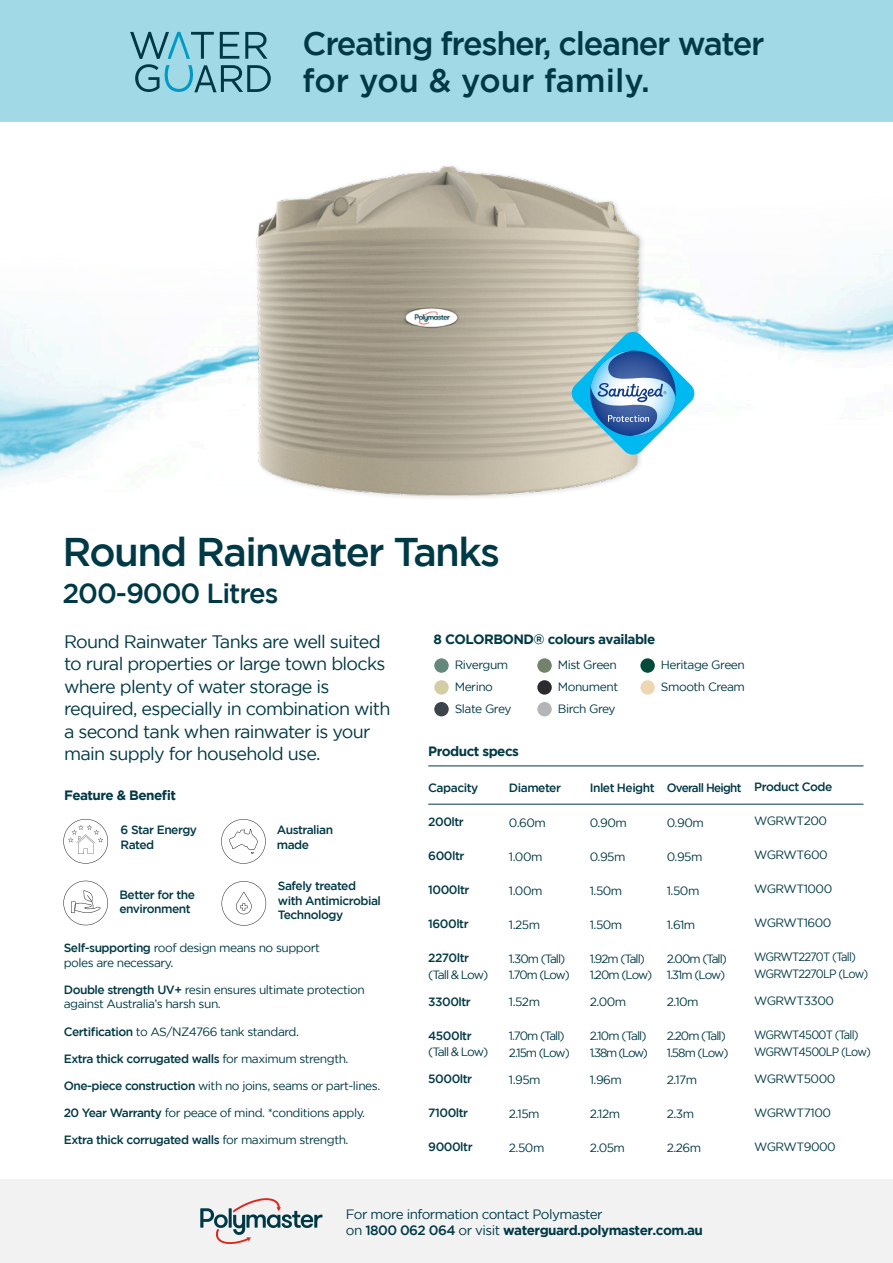
<style>
.page{position:relative;width:893px;height:1263px;background:#fff}
.page>*{position:absolute;margin:0;border:0;box-sizing:border-box;transform-origin:0 0}
.t1{font:500 40.05px "Gotham";letter-spacing:-.04em;color:#003946}
.t2{font:500 32.55px/37px "Gotham";letter-spacing:-.04em;color:#003946}
.t3{font:500 27.45px "Gotham";letter-spacing:-.04em;color:#003946}
.t4{font:18px/22.5px "Gotham";letter-spacing:-.04em;color:#003946}
.t5{font:13.5px/16.5px "Gotham";letter-spacing:-.04em;color:#003946}
.t6{font:700 13.5px "Gotham";letter-spacing:-.04em;color:#003946}
.t7{font:12px/14.4px "Gotham";letter-spacing:-.04em;color:#003946}
.t8{font:500 12px/14.4px "Gotham";letter-spacing:-.04em;color:#003946}
.t9{font:12px/16.5px "Gotham";letter-spacing:-.08em;color:#003946}
.t10{font:12px/16.5px "Gotham";letter-spacing:-.07em;color:#003946;scale:.93 1}
.t11{font:12px/16.5px "Gotham";letter-spacing:-.11em;color:#003946}
.s1{font-weight:500}
.s2{font-weight:400}
.s3{font-weight:700}
</style>
<div class="page">
<img style="left:0;top:321px;width:241px;height:159px">
<img style="left:652px;top:261px;width:241px;height:135px">
<div style="left:0;top:1179px;width:893px;height:84px;background:#f2f2f3"></div>
<hr style="left:428px;top:765px;width:435px;height:1px;background:#003946">
<hr style="left:428px;top:804px;width:435px;height:1px;background:#003946">
<img style="left:241px;top:165px;width:411px;height:333px">
<svg style="left:200px;top:1198px;width:122px;height:46px"></svg>
<div style="left:0;top:0;width:893px;height:121px;background:#a2d9e7"></div>
<svg style="left:130px;top:32px;width:141px;height:60px"></svg>
<svg style="left:572px;top:332px;width:122px;height:123px"></svg>
<svg style="left:63px;top:819px;width:45px;height:45px"></svg>
<svg style="left:222px;top:881px;width:44px;height:45px"></svg>
<svg style="left:221px;top:819px;width:45px;height:45px"></svg>
<svg style="left:63px;top:881px;width:45px;height:44px"></svg>
<div style="left:433px;top:657px;width:16px;height:16px;background:#64887a;border-radius:50%"></div>
<div style="left:433px;top:657px;width:17px;height:17px;border:2px solid #fff;border-radius:50%"></div>
<div style="left:537px;top:657px;width:15px;height:16px;background:#73826b;border-radius:50%"></div>
<div style="left:536px;top:657px;width:17px;height:17px;border:2px solid #fff;border-radius:50%"></div>
<div style="left:640px;top:657px;width:16px;height:16px;background:#044b39;border-radius:50%"></div>
<div style="left:639px;top:657px;width:17px;height:17px;border:2px solid #fff;border-radius:50%"></div>
<div style="left:433px;top:679px;width:16px;height:16px;background:#d2cda3;border-radius:50%"></div>
<div style="left:433px;top:679px;width:17px;height:17px;border:2px solid #fff;border-radius:50%"></div>
<div style="left:537px;top:679px;width:15px;height:16px;background:#2c2b30;border-radius:50%"></div>
<div style="left:536px;top:679px;width:17px;height:17px;border:2px solid #fff;border-radius:50%"></div>
<div style="left:640px;top:679px;width:16px;height:16px;background:#edd7b2;border-radius:50%"></div>
<div style="left:639px;top:679px;width:17px;height:17px;border:2px solid #fff;border-radius:50%"></div>
<div style="left:433px;top:701px;width:16px;height:16px;background:#3c434b;border-radius:50%"></div>
<div style="left:433px;top:700px;width:17px;height:18px;border:2px solid #fff;border-radius:50%"></div>
<div style="left:537px;top:701px;width:15px;height:16px;background:#b4b5b9;border-radius:50%"></div>
<div style="left:536px;top:700px;width:17px;height:18px;border:2px solid #fff;border-radius:50%"></div>
<h2 class="t2" style="left:303px;top:24px;width:464px">Creating fresher, cleaner water for you &amp; your family.</h2>
<h1 class="t1" style="left:63px;top:529px;width:439px">Round Rainwater Tanks</h1>
<h3 class="t3" style="left:63px;top:577px;width:217px">200-9000 Litres</h3>
<h3 class="t4" style="left:64px;top:630px;width:328px">Round Rainwater Tanks are well suited to rural properties or large town blocks where plenty of water storage is required, especially in combination with a second tank when rainwater is your main supply for household use.</h3>
<p class="t6" style="left:64px;top:788px;width:113px">Feature &amp; Benefit</p>
<p class="t6" style="left:433px;top:632px;width:223px">8 COLORBOND® colours available</p>
<p class="t7" style="left:455px;top:658px;width:55px">Rivergum</p>
<p class="t7" style="left:558px;top:658px;width:61px">Mist Green</p>
<p class="t7" style="left:661px;top:658px;width:86px">Heritage Green</p>
<p class="t7" style="left:455px;top:679px;width:40px">Merino</p>
<p class="t7" style="left:558px;top:679px;width:62px">Monument</p>
<p class="t7" style="left:661px;top:679px;width:86px">Smooth Cream</p>
<p class="t7" style="left:455px;top:701px;width:58px">Slate Grey</p>
<p class="t7" style="left:558px;top:701px;width:59px">Birch Grey</p>
<p class="t6" style="left:428px;top:743px;width:92px">Product specs</p>
<p class="t8" style="left:428px;top:780px;width:51px">Capacity</p>
<p class="t8" style="left:509px;top:780px;width:54px">Diameter</p>
<p class="t8" style="left:590px;top:780px;width:244px">Inlet Height Overall Height Product Code</p>
<p class="t8" style="left:428px;top:814px;width:37px">200ltr</p>
<p class="t7" style="left:509px;top:815px;width:39px">0.60m</p>
<p class="t7" style="left:590px;top:815px;width:39px">0.90m</p>
<p class="t7" style="left:667px;top:815px;width:39px">0.90m</p>
<p class="t7" style="left:754px;top:814px;width:74px">WGRWT200</p>
<p class="t8" style="left:428px;top:848px;width:38px">600ltr</p>
<p class="t7" style="left:509px;top:849px;width:35px">1.00m</p>
<p class="t7" style="left:590px;top:849px;width:37px">0.95m</p>
<p class="t7" style="left:667px;top:849px;width:37px">0.95m</p>
<p class="t7" style="left:754px;top:848px;width:75px">WGRWT600</p>
<p class="t8" style="left:428px;top:882px;width:43px">1000ltr</p>
<p class="t7" style="left:509px;top:883px;width:35px">1.00m</p>
<p class="t7" style="left:590px;top:883px;width:34px">1.50m</p>
<p class="t7" style="left:667px;top:883px;width:34px">1.50m</p>
<p class="t7" style="left:754px;top:882px;width:80px">WGRWT1000</p>
<p class="t8" style="left:428px;top:916px;width:42px">1600ltr</p>
<p class="t7" style="left:509px;top:917px;width:33px">1.25m</p>
<p class="t7" style="left:590px;top:917px;width:34px">1.50m</p>
<p class="t7" style="left:667px;top:917px;width:30px">1.61m</p>
<p class="t7" style="left:754px;top:916px;width:79px">WGRWT1600</p>
<p class="t8" style="left:428px;top:950px;width:42px">2270ltr</p>
<p class="t7" style="left:428px;top:967px;width:62px">(Tall &amp; Low)</p>
<p class="t8" style="left:277px;top:822px;width:58px">Australian made</p>
<p class="t8" style="left:121px;top:822px;width:78px">6 Star Energy<br>Rated</p>
<p class="t8" style="left:278px;top:879px;width:105px">Safely treated with Antimicrobial<br>Technology</p>
<p class="t8" style="left:119px;top:887px;width:77px">Better for the environment</p>
<p class="t7" style="left:64px;top:941px;width:258px"><span class="s1">Self-supporting</span> roof design means no support poles are necessary.</p>
<p class="t7" style="left:64px;top:982px;width:302px"><span class="s1">Double strength UV+</span> resin ensures ultimate protection against Australia’s harsh sun.</p>
<p class="t7" style="left:64px;top:1024px;width:237px"><span class="s1">Certification</span> to AS/NZ4766 tank standard.</p>
<p class="t8" style="left:64px;top:1051px;width:286px">Extra thick corrugated walls <span class="s2">for maximum strength.</span></p>
<p class="t7" style="left:64px;top:1078px;width:318px"><span class="s1">One-piece construction</span> with no joins, seams or part-lines.</p>
<p class="t7" style="left:64px;top:1105px;width:303px"><span class="s1">20 Year Warranty</span> for peace of mind. *conditions apply.</p>
<p class="t8" style="left:64px;top:1132px;width:286px">Extra thick corrugated walls <span class="s2">for maximum strength.</span></p>
<p class="t9" style="left:509px;top:950px;width:62px">1.30m (Tall)<br>1.70m (Low)</p>
<p class="t9" style="left:590px;top:950px;width:64px">1.92m (Tall)<br>1.20m (Low)</p>
<p class="t9" style="left:667px;top:950px;width:62px">2.00m (Tall)<br>1.31m (Low)</p>
<p class="t10" style="left:754px;top:949px;width:124px">WGRWT2270T (Tall)<br>WGRWT2270LP (Low)</p>
<p class="t8" style="left:428px;top:994px;width:44px">3300ltr</p>
<p class="t7" style="left:509px;top:995px;width:33px">1.52m</p>
<p class="t7" style="left:590px;top:995px;width:38px">2.00m</p>
<p class="t7" style="left:667px;top:995px;width:33px">2.10m</p>
<p class="t7" style="left:754px;top:993px;width:81px">WGRWT3300</p>
<p class="t8" style="left:428px;top:1028px;width:45px">4500ltr</p>
<p class="t7" style="left:428px;top:1045px;width:62px">(Tall &amp; Low)</p>
<p class="t9" style="left:509px;top:1027px;width:62px">1.70m (Tall)<br>2.15m (Low)</p>
<p class="t11" style="left:590px;top:1027px;width:60px">2.10m (Tall)<br>1.38m (Low)</p>
<p class="t9" style="left:667px;top:1027px;width:63px">2.20m (Tall)<br>1.58m (Low)</p>
<p class="t10" style="left:754px;top:1026px;width:127px">WGRWT4500T (Tall)<br>WGRWT4500LP (Low)</p>
<p class="t8" style="left:428px;top:1072px;width:45px">5000ltr</p>
<p class="t7" style="left:509px;top:1072px;width:33px">1.95m</p>
<p class="t7" style="left:590px;top:1072px;width:34px">1.96m</p>
<p class="t7" style="left:667px;top:1072px;width:32px">2.17m</p>
<p class="t7" style="left:754px;top:1071px;width:83px">WGRWT5000</p>
<p class="t8" style="left:428px;top:1106px;width:41px">7100ltr</p>
<p class="t7" style="left:509px;top:1106px;width:32px">2.15m</p>
<p class="t7" style="left:590px;top:1106px;width:32px">2.12m</p>
<p class="t7" style="left:667px;top:1106px;width:29px">2.3m</p>
<p class="t7" style="left:754px;top:1105px;width:78px">WGRWT7100</p>
<p class="t8" style="left:428px;top:1140px;width:46px">9000ltr</p>
<p class="t7" style="left:509px;top:1140px;width:37px">2.50m</p>
<p class="t7" style="left:590px;top:1140px;width:37px">2.05m</p>
<p class="t7" style="left:667px;top:1140px;width:36px">2.26m</p>
<p class="t7" style="left:754px;top:1139px;width:83px">WGRWT9000</p>
<p class="t5" style="left:346px;top:1205px;width:359px">For more information contact Polymaster<br>on <span class="s1">1800 062 064</span> or visit <span class="s3">waterguard.polymaster.com.au</span></p>
</div>
